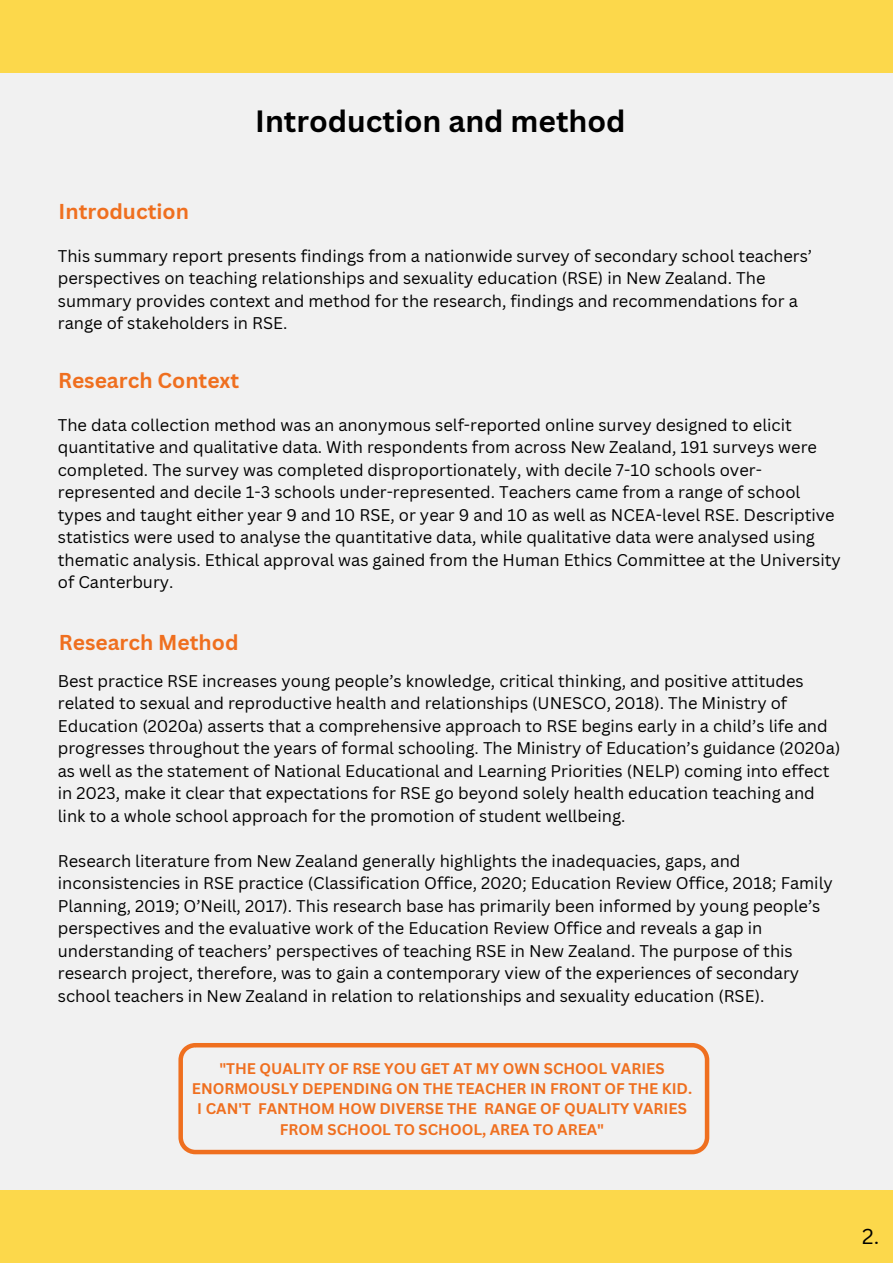
<style>
.page{position:relative;width:893px;height:1264px;background:#fff}
.page>*{position:absolute;margin:0;border:0;box-sizing:border-box;transform-origin:0 0}
.t1{font:700 30px "Canva Sans";color:#000}
.t2{font:700 21px "Canva Sans";color:#ef6f1f}
.t3{font:21px "Canva Sans";color:#000}
.t4{font:16.5px/22.5px "Canva Sans";color:#000}
.t5{font:700 15px/20.2px "Canva Sans";color:#ef6f1f;text-align:center}
</style>
<div class="page">
<div style="left:0;top:0;width:892px;height:1262px;background:#f1f1f1"></div>
<div style="left:0;top:1190px;width:892px;height:72px;background:#fcd84b"></div>
<div style="left:0;top:0;width:892px;height:73px;background:#fcd84b"></div>
<svg style="left:178px;top:1043px;width:531px;height:111px"></svg>
<p class="t2" style="left:59px;top:196px;width:132px">Introduction</p>
<h1 class="t1" style="left:255px;top:100px;width:372px">Introduction and method</h1>
<p class="t4" style="left:58px;top:244px;width:755px">This summary report presents findings from a nationwide survey of secondary school teachers’ perspectives on teaching relationships and sexuality education (RSE) in New Zealand. The summary provides context and method for the research, findings and recommendations for a range of stakeholders in RSE.</p>
<p class="t2" style="left:58px;top:366px;width:183px">Research Context</p>
<p class="t4" style="left:58px;top:413px;width:784px">The data collection method was an anonymous self-reported online survey designed to elicit quantitative and qualitative data. With respondents from across New Zealand, 191 surveys were completed. The survey was completed disproportionately, with decile 7-10 schools over&shy;represented and decile 1-3 schools under-represented. Teachers came from a range of school types and taught either year 9 and 10 RSE, or year 9 and 10 as well as NCEA-level RSE. Descriptive statistics were used to analyse the quantitative data, while qualitative data were analysed using thematic analysis. Ethical approval was gained from the Human Ethics Committee at the University of Canterbury.</p>
<p class="t2" style="left:59px;top:628px;width:181px">Research Method</p>
<p class="t4" style="left:58px;top:669px;width:784px">Best practice RSE increases young people’s knowledge, critical thinking, and positive attitudes related to sexual and reproductive health and relationships (UNESCO, 2018). The Ministry of Education (2020a) asserts that a comprehensive approach to RSE begins early in a child’s life and progresses throughout the years of formal schooling. The Ministry of Education’s guidance (2020a) as well as the statement of National Educational and Learning Priorities (NELP) coming into effect in 2023, make it clear that expectations for RSE go beyond solely health education teaching and link to a whole school approach for the promotion of student wellbeing.</p>
<p class="t4" style="left:58px;top:849px;width:776px">Research literature from New Zealand generally highlights the inadequacies, gaps, and inconsistencies in RSE practice (Classification Office, 2020; Education Review Office, 2018; Family Planning, 2019; O’Neill, 2017). This research base has primarily been informed by young people’s perspectives and the evaluative work of the Education Review Office and reveals a gap in understanding of teachers’ perspectives of teaching RSE in New Zealand. The purpose of this research project, therefore, was to gain a contemporary view of the experiences of secondary school teachers in New Zealand in relation to relationships and sexuality education (RSE).</p>
<p class="t5" style="left:192px;top:1057px;width:502px">"THE QUALITY OF RSE YOU GET AT MY OWN SCHOOL VARIES ENORMOUSLY DEPENDING ON THE TEACHER IN FRONT OF THE KID.<br>I CAN'T FANTHOM HOW DIVERSE THE RANGE OF QUALITY VARIES FROM SCHOOL TO SCHOOL, AREA TO AREA"</p>
<p class="t3" style="left:862px;top:1221px;width:19px">2.</p>
</div>
